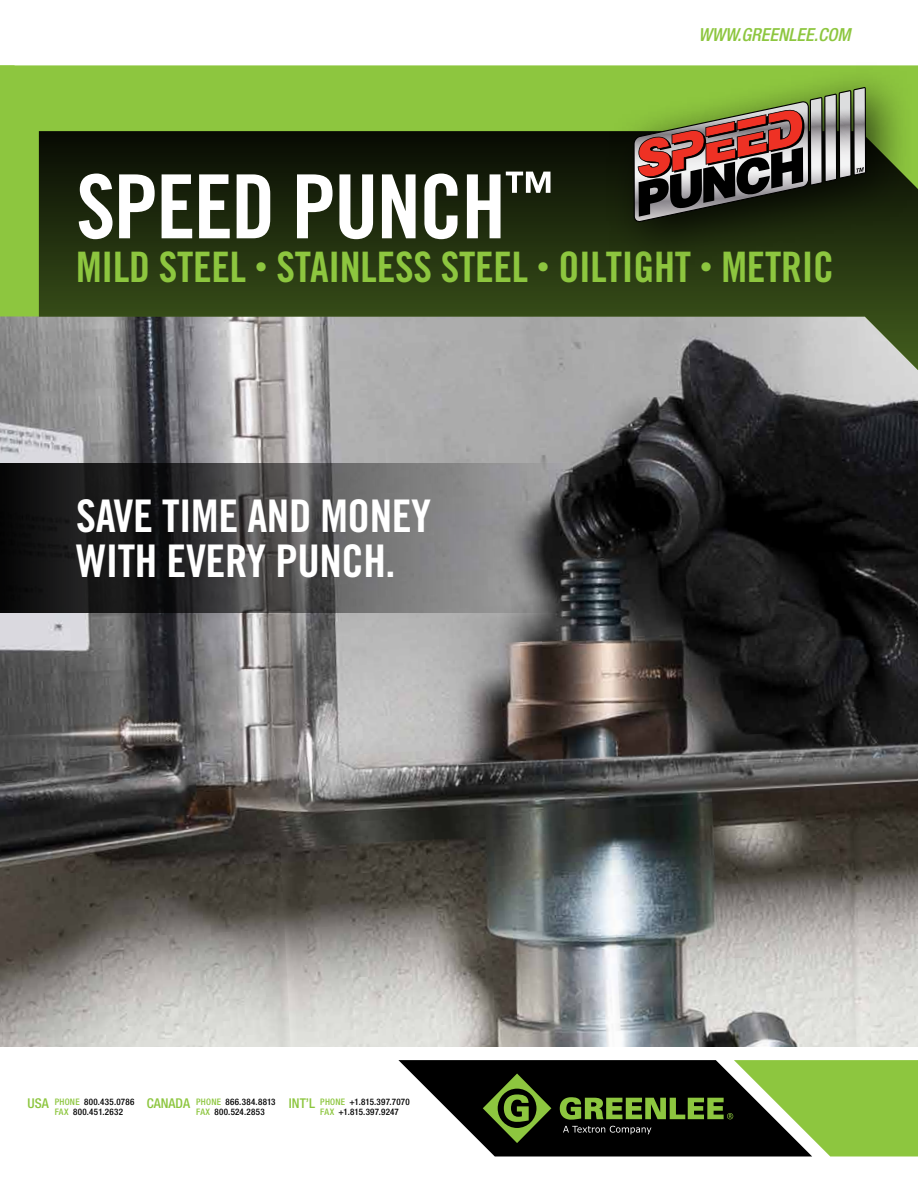
<style>
.page{position:relative;width:918px;height:1188px;background:#fff}
.page>*{position:absolute;margin:0;border:0;box-sizing:border-box;transform-origin:0 0}
.t1{font:88.5px "Trade Gothic LT Std Bd Cn 20";letter-spacing:-.02em;color:#fff}
.t2{font:45px/45px "Trade Gothic LT Std Bd Cn 20";letter-spacing:-.01em;color:#fff}
.t3{font:42px "Trade Gothic LT Std Bd Cn 20";letter-spacing:-.005em;color:#8dc63f}
.t4{font:italic 500 condensed 18px "Helvetica Neue LT Std";color:#8dc63f}
.t5{font:500 condensed 13.5px "Helvetica Neue LT Std";color:#8dc63f}
.t6{font:500 condensed 9px "Helvetica Neue LT Std";letter-spacing:.03em;color:#000}
.s1{font-size:25.5px}
.s2{color:#8dc63f}
</style>
<div class="page">
<svg style="left:398px;top:1060px;width:520px;height:96px;background:#516537"></svg>
<img style="left:0;top:370px;width:918px;height:677px">
<div style="left:0;top:65px;width:918px;height:305px;background:#8dc63f"></div>
<svg style="left:39px;top:131px;width:879px;height:274px;background:#525a47"></svg>
<svg style="left:0;top:464px;width:572px;height:149px;background:#4c4b4c"></svg>
<div style="left:606px;top:62px;width:309px;height:206px;background:#000;opacity:.75"></div>
<svg style="left:633px;top:87px;width:233px;height:135px;background:#706549"></svg>
<h3 class="t4" style="left:699px;top:24px;width:142px">WWW.GREENLEE.COM</h3>
<h1 class="t1" style="left:76px;top:153px;width:480px">SPEED PUNCH<sup>™</sup></h1>
<h3 class="t3" style="left:76px;top:241px;width:760px">MILD STEEL <span class="s1">•</span> STAINLESS STEEL <span class="s1">•</span> OILTIGHT <span class="s1">•</span> METRIC</h3>
<h2 class="t2" style="left:76px;top:494px;width:357px">SAVE TIME AND MONEY<br>WITH EVERY PUNCH.</h2>
<h3 class="t5" style="left:28px;top:1095px;width:23px">USA</h3>
<h3 class="t5" style="left:147px;top:1095px;width:45px">CANADA</h3>
<h3 class="t5" style="left:289px;top:1095px;width:28px">INT’L</h3>
<p class="t6" style="left:55px;top:1107px;width:70px"><span class="s2">FAX</span> 800.451.2632</p>
<p class="t6" style="left:196px;top:1107px;width:70px"><span class="s2">FAX</span> 800.524.2853</p>
<p class="t6" style="left:320px;top:1107px;width:80px"><span class="s2">FAX</span> +1.815.397.9247</p>
<p class="t6" style="left:55px;top:1096px;width:81px"><span class="s2">PHONE</span> 800.435.0786</p>
<p class="t6" style="left:196px;top:1096px;width:81px"><span class="s2">PHONE</span> 866.384.8813</p>
<p class="t6" style="left:320px;top:1096px;width:91px"><span class="s2">PHONE</span> +1.815.397.7070</p>
</div>
